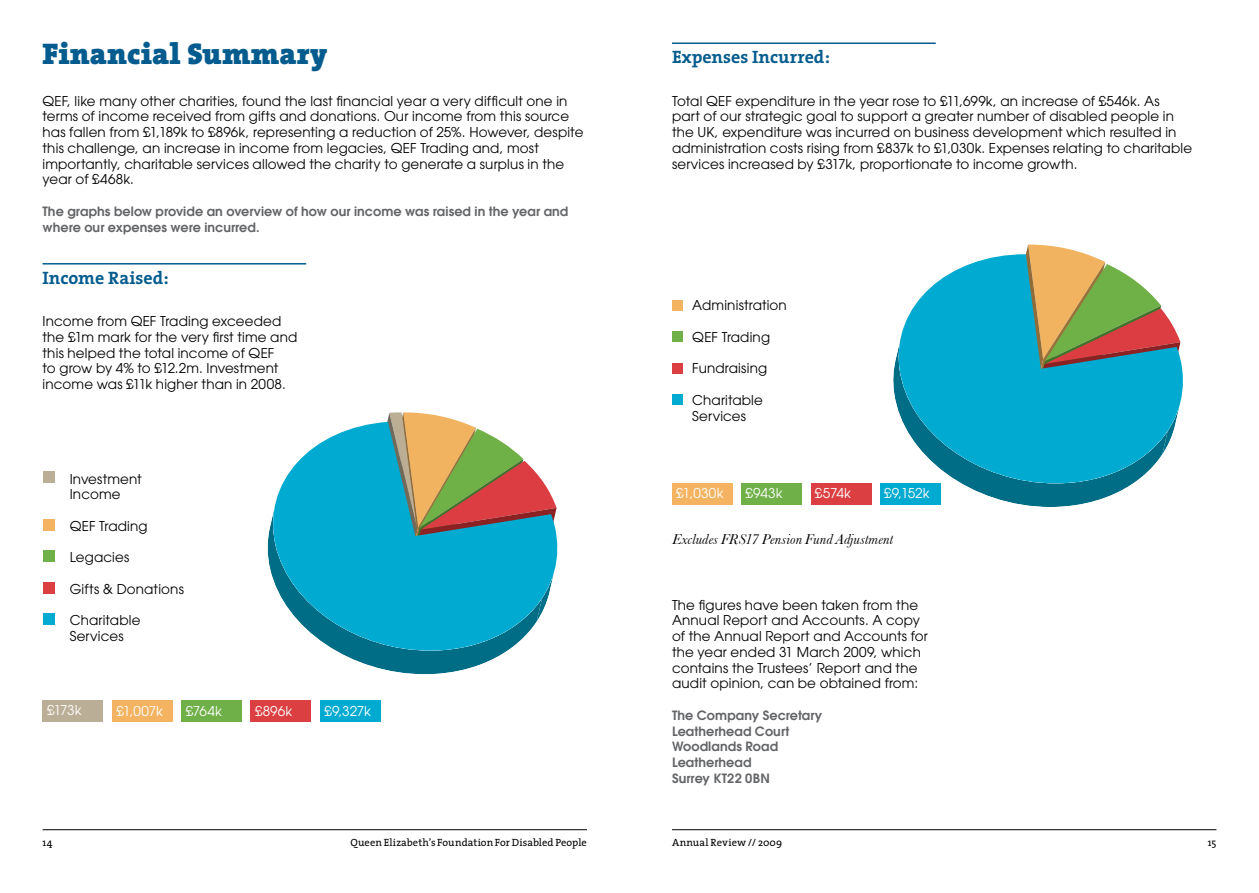
<style>
.page{position:relative;width:1259px;height:893px;background:#fff}
.page>*{position:absolute;margin:0;border:0;box-sizing:border-box;transform-origin:0 0}
.t1{font:900 30px "The Serif";letter-spacing:.005em;color:#045c8e}
.t2{font:700 18px "The Serif";color:#045c8e}
.t3{font:italic 15px "Baskerville";letter-spacing:.01em;color:#000}
.t4{font:13.5px/15.8px "Avant Garde LT";letter-spacing:.01em;color:#000}
.t5{font:13.5px "Avant Garde LT";color:#fff}
.t6{font:600 12.75px/15.8px "Avant Garde LT";letter-spacing:.005em;color:#636467}
.t7{font:10.5px "The Serif";letter-spacing:.01em;color:#000}
</style>
<div class="page">
<hr style="left:43px;top:829px;width:544px;height:1px;background:#000">
<hr style="left:672px;top:829px;width:544px;height:1px;background:#000">
<hr style="left:43px;top:263px;width:263px;height:2px;background:#045c8e">
<hr style="left:672px;top:43px;width:263px;height:1px;background:#045c8e">
<div style="left:672px;top:395px;width:10px;height:10px;background:#00aad0"></div>
<div style="left:672px;top:363px;width:10px;height:10px;background:#db3f42"></div>
<div style="left:672px;top:332px;width:10px;height:10px;background:#6fb048"></div>
<div style="left:672px;top:300px;width:10px;height:10px;background:#f3b360"></div>
<div style="left:43px;top:471px;width:12px;height:12px;background:#bbae96"></div>
<div style="left:43px;top:550px;width:12px;height:12px;background:#6fb048"></div>
<div style="left:43px;top:582px;width:12px;height:12px;background:#db3f42"></div>
<div style="left:43px;top:613px;width:12px;height:12px;background:#00aad0"></div>
<svg style="left:387px;top:412px;width:74px;height:10px"></svg>
<svg style="left:337px;top:651px;width:170px;height:23px;fill:#006d86"></svg>
<svg style="left:267px;top:422px;width:290px;height:229px;background:#4babb8"></svg>
<svg style="left:1026px;top:245px;width:60px;height:9px"></svg>
<svg style="left:892px;top:483px;width:241px;height:24px;fill:#006d86"></svg>
<svg style="left:893px;top:254px;width:290px;height:229px;fill:#00aad0"></svg>
<div style="left:43px;top:700px;width:60px;height:22px;background:#bbae96"></div>
<div style="left:112px;top:701px;width:61px;height:21px;background:#f3b360"></div>
<div style="left:320px;top:701px;width:61px;height:21px;background:#00aad0"></div>
<div style="left:250px;top:701px;width:61px;height:21px;background:#db3f42"></div>
<div style="left:181px;top:701px;width:61px;height:21px;background:#6fb048"></div>
<div style="left:880px;top:484px;width:61px;height:21px;background:#00aad0"></div>
<div style="left:810px;top:484px;width:61px;height:21px;background:#db3f42"></div>
<div style="left:741px;top:484px;width:61px;height:21px;background:#6fb048"></div>
<div style="left:672px;top:484px;width:61px;height:21px;background:#f3b360"></div>
<div style="left:43px;top:519px;width:12px;height:12px;background:#f3b360"></div>
<h1 class="t1" style="left:43px;top:28px;width:286px">Financial Summary</h1>
<p class="t4" style="left:43px;top:93px;width:542px">QEF, like many other charities, found the last financial year a very difficult one in terms of income received from gifts and donations. Our income from this source has fallen from £1,189k to £896k, representing a reduction of 25%. However, despite this challenge, an increase in income from legacies, QEF Trading and, most importantly, charitable services allowed the charity to generate a surplus in the year of £468k.</p>
<p class="t6" style="left:43px;top:203px;width:527px">The graphs below provide an overview of how our income was raised in the year and where our expenses were incurred.</p>
<h2 class="t2" style="left:43px;top:263px;width:128px">Income Raised:</h2>
<p class="t4" style="left:43px;top:313px;width:256px">Income from QEF Trading exceeded the £1m mark for the very first time and this helped the total income of QEF<br>to grow by 4% to £12.2m. Investment income was £11k higher than in 2008.</p>
<p class="t4" style="left:70px;top:471px;width:74px">Investment<br>Income</p>
<p class="t4" style="left:70px;top:518px;width:79px">QEF Trading</p>
<p class="t4" style="left:70px;top:549px;width:61px">Legacies</p>
<p class="t4" style="left:70px;top:581px;width:116px">Gifts &amp; Donations</p>
<p class="t4" style="left:70px;top:612px;width:72px">Charitable<br>Services</p>
<p class="t5" style="left:47px;top:702px;width:36px">£173k</p>
<p class="t5" style="left:116px;top:703px;width:48px">£1,007k</p>
<p class="t5" style="left:186px;top:703px;width:38px">£764k</p>
<p class="t5" style="left:255px;top:703px;width:39px">£896k</p>
<p class="t5" style="left:324px;top:703px;width:48px">£9,327k</p>
<h2 class="t2" style="left:672px;top:42px;width:160px">Expenses Incurred:</h2>
<p class="t4" style="left:672px;top:93px;width:522px">Total QEF expenditure in the year rose to £11,699k, an increase of £546k. As<br>part of our strategic goal to support a greater number of disabled people in the UK, expenditure was incurred on business development which resulted in administration costs rising from £837k to £1,030k. Expenses relating to charitable services increased by £317k, proportionate to income growth.</p>
<p class="t4" style="left:692px;top:297px;width:96px">Administration</p>
<p class="t4" style="left:692px;top:329px;width:79px">QEF Trading</p>
<p class="t4" style="left:692px;top:360px;width:76px">Fundraising</p>
<p class="t4" style="left:692px;top:392px;width:72px">Charitable<br>Services</p>
<p class="t5" style="left:676px;top:485px;width:49px">£1,030k</p>
<p class="t5" style="left:745px;top:485px;width:38px">£943k</p>
<p class="t5" style="left:815px;top:485px;width:38px">£574k</p>
<p class="t5" style="left:884px;top:485px;width:47px">£9,152k</p>
<p class="t3" style="left:672px;top:530px;width:223px">Excludes FRS17 Pension Fund Adjustment</p>
<p class="t4" style="left:672px;top:597px;width:257px">The figures have been taken from the Annual Report and Accounts. A copy of the Annual Report and Accounts for the year ended 31 March 2009, which contains the Trustees’ Report and the audit opinion, can be obtained from:</p>
<p class="t6" style="left:672px;top:707px;width:152px">The Company Secretary<br>Leatherhead Court<br>Woodlands Road<br>Leatherhead<br>Surrey KT22 0BN</p>
<p class="t7" style="left:43px;top:833px;width:11px">14</p>
<p class="t7" style="left:350px;top:833px;width:238px">Queen Elizabeth’s Foundation For Disabled People</p>
<p class="t7" style="left:672px;top:833px;width:112px">Annual Review // 2009</p>
<p class="t7" style="left:1207px;top:833px;width:10px">15</p>
</div>
